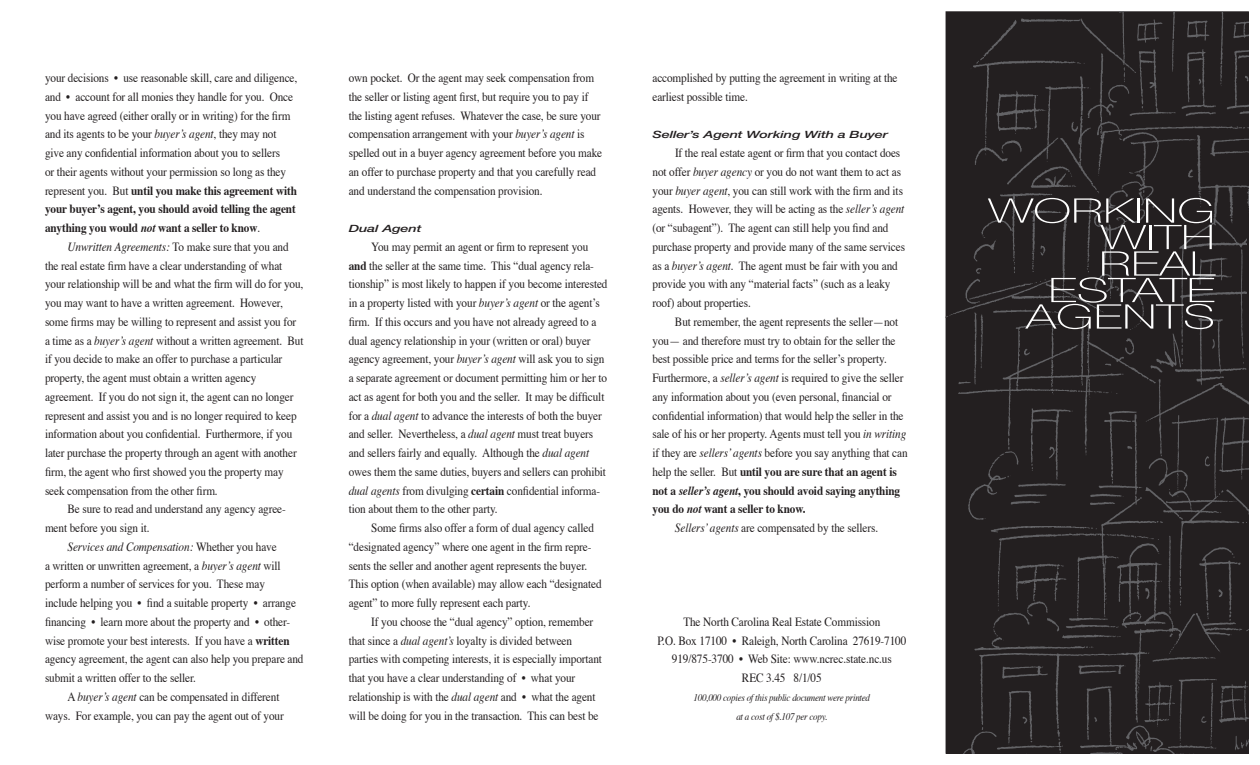
<style>
.page{position:relative;width:1260px;height:765px;background:#fff}
.page>*{position:absolute;margin:0;border:0;box-sizing:border-box;transform-origin:0 0}
.t1{font:100 33.88px/26.5px "Helvetica Neue";color:#fff;text-align:right;scale:1.5 1}
.t2{font:12.5px/18.8px "Times";letter-spacing:-.01em;color:#231f20;scale:.9 1}
.t3{font:700 12.5px "Times";letter-spacing:-.01em;color:#231f20;scale:.9 1}
.t4{font:italic 12.5px "Times";letter-spacing:-.01em;color:#231f20;scale:.9 1}
.t5{font:italic 10px/18.8px "Times";letter-spacing:-.025em;color:#231f20;text-align:center;scale:.9 1}
.t6{font:italic 500 10px "Helvetica Neue";letter-spacing:-.01em;color:#231f20;scale:1.45 1}
.s1{font-style:italic}
.s2{font-weight:700}
.s3{font-weight:700;font-style:italic}
.s4{font-style:normal}
.s5{font-weight:400}
</style>
<div class="page">
<div style="left:946px;top:12px;width:302px;height:741px;background:#231f20"></div>
<img style="left:1172px;top:227px;width:75px;height:156px">
<img style="left:945px;top:647px;width:171px;height:107px">
<img style="left:1102px;top:519px;width:147px;height:94px">
<img style="left:1144px;top:12px;width:105px;height:105px">
<img style="left:968px;top:341px;width:223px;height:178px">
<img style="left:973px;top:164px;width:147px;height:110px">
<img style="left:1116px;top:613px;width:133px;height:141px">
<img style="left:1145px;top:383px;width:104px;height:137px">
<img style="left:972px;top:526px;width:208px;height:122px">
<img style="left:954px;top:11px;width:190px;height:153px">
<img style="left:1094px;top:126px;width:154px;height:101px">
<img style="left:946px;top:274px;width:197px;height:125px">
<p class="t2" style="left:45px;top:69px;width:282px">your decisions • use reasonable skill, care and diligence, and • account for all monies they handle for you. Once you have agreed (either orally or in writing) for the firm and its agents to be your <span class="s1">buyerʼs agent</span>, they may not give any confidential information about you to sellers<br>or their agents without your permission so long as they represent you. But <span class="s2">until you make this agreement with your buyerʼs agent, you should avoid telling the agent anything you would</span> <span class="s3">not</span> <span class="s2">want a seller to know</span>.</p>
<p class="t2" style="left:45px;top:238px;width:289px;text-indent:22px"><span class="s1">Unwritten Agreements:</span> To make sure that you and the real estate firm have a clear understanding of what your relationship will be and what the firm will do for you, you may want to have a written agreement. However, some firms may be willing to represent and assist you for a time as a <span class="s1">buyerʼs agent</span> without a written agreement. But if you decide to make an offer to purchase a particular property, the agent must obtain a written agency agreement. If you do not sign it, the agent can no longer represent and assist you and is no longer required to keep information about you confidential. Furthermore, if you later purchase the property through an agent with another firm, the agent who first showed you the property may seek compensation from the other firm.</p>
<p class="t2" style="left:45px;top:501px;width:269px;text-indent:23px">Be sure to read and understand any agency agree&shy;ment before you sign it.</p>
<p class="t4" style="left:68px;top:539px;width:234px">Services and Compensation: <span class="s4">Whether you have</span></p>
<p class="t2" style="left:45px;top:557px;width:263px">a written or unwritten agreement, a <span class="s1">buyerʼs agent</span> will</p>
<p class="t2" style="left:45px;top:576px;width:246px">perform a number of services for you. These may</p>
<p class="t2" style="left:45px;top:594px;width:280px">include helping you • find a suitable property • arrange</p>
<p class="t2" style="left:45px;top:613px;width:274px">financing • learn more about the property and • other-</p>
<p class="t2" style="left:45px;top:632px;width:273px">wise promote your best interests. If you have a <span class="s2">written</span></p>
<p class="t2" style="left:45px;top:651px;width:289px">agency agreement, the agent can also help you prepare and</p>
<p class="t2" style="left:45px;top:669px;width:169px">submit a written offer to the seller.</p>
<p class="t2" style="left:68px;top:688px;width:237px">A <span class="s1">buyerʼs agent</span> can be compensated in different</p>
<p class="t2" style="left:45px;top:707px;width:267px">ways. For example, you can pay the agent out of your</p>
<p class="t2" style="left:349px;top:69px;width:283px">own pocket. Or the agent may seek compensation from the seller or listing agent first, but require you to pay if the listing agent refuses. Whatever the case, be sure your compensation arrangement with your <span class="s1">buyerʼs agent</span> is spelled out in a buyer agency agreement before you make an offer to purchase property and that you carefully read and understand the compensation provision.</p>
<p class="t6" style="left:349px;top:223px;width:52px">Dual Agent</p>
<p class="t2" style="left:349px;top:238px;width:289px;text-indent:23px">You may permit an agent or firm to represent you <span class="s2">and</span> the seller at the same time. This “dual agency rela&shy;tionship” is most likely to happen if you become interested in a property listed with your <span class="s1">buyerʼs agent</span> or the agentʼs firm. If this occurs and you have not already agreed to a dual agency relationship in your (written or oral) buyer agency agreement, your <span class="s1">buyerʼs agent</span> will ask you to sign a separate agreement or document permitting him or her to act as agent for both you and the seller. It may be difficult for a <span class="s1">dual agent</span> to advance the interests of both the buyer and seller. Nevertheless, a <span class="s1">dual agent</span> must treat buyers and sellers fairly and equally. Although the <span class="s1">dual agent </span>owes them the same duties, buyers and sellers can prohibit <span class="s1">dual agents</span> from divulging <span class="s2">certain</span> confidential informa&shy;tion about them to the other party.</p>
<p class="t2" style="left:349px;top:519px;width:283px;text-indent:23px">Some firms also offer a form of dual agency called “designated agency” where one agent in the firm repre&shy;sents the seller and another agent represents the buyer.<br>This option (when available) may allow each “designated agent” to more fully represent each party.</p>
<p class="t2" style="left:349px;top:613px;width:283px;text-indent:23px">If you choose the “dual agency” option, remember that since a <span class="s1">dual agentʼs</span> loyalty is divided between parties with competing interests, it is especially important that you have a clear understanding of • what your relationship is with the <span class="s1">dual agent</span> and • what the agent will be doing for you in the transaction. This can best be</p>
<p class="t2" style="left:652px;top:69px;width:274px">accomplished by putting the agreement in writing at the earliest possible time.</p>
<p class="t6" style="left:652px;top:129px;width:164px">Seller’s Agent Working With a Buyer</p>
<p class="t2" style="left:652px;top:144px;width:282px;text-indent:23px">If the real estate agent or firm that you contact does not offer <span class="s1">buyer agency</span> or you do not want them to act as your <span class="s1">buyer agent</span>, you can still work with the firm and its agents. However, they will be acting as the <span class="s1">sellerʼs agent </span>(or “subagent”). The agent can still help you find and purchase property and provide many of the same services as a <span class="s1">buyerʼs agent</span>. The agent must be fair with you and provide you with any “material facts” (such as a leaky roof) about properties.</p>
<p class="t2" style="left:675px;top:313px;width:249px">But remember, the agent represents the seller—not</p>
<p class="t2" style="left:652px;top:332px;width:272px">you— and therefore must try to obtain for the seller the</p>
<p class="t2" style="left:652px;top:351px;width:262px">best possible price and terms for the sellerʼs property.</p>
<p class="t2" style="left:652px;top:369px;width:280px">Furthermore, a <span class="s1">sellerʼs agent</span> is required to give the seller</p>
<p class="t2" style="left:652px;top:388px;width:267px">any information about you (even personal, financial or</p>
<p class="t2" style="left:652px;top:407px;width:280px">confidential information) that would help the seller in the</p>
<p class="t2" style="left:652px;top:426px;width:284px">sale of his or her property. Agents must tell you <span class="s1">in writing</span></p>
<p class="t2" style="left:652px;top:444px;width:285px">if they are <span class="s1">sellersʼ agents</span> before you say anything that can</p>
<p class="t3" style="left:652px;top:463px;width:273px"><span class="s5">help the seller. But</span> until you are sure that an agent is</p>
<p class="t3" style="left:652px;top:482px;width:277px">not a <span class="s1">sellerʼs agent</span>, you should avoid saying anything</p>
<p class="t3" style="left:652px;top:501px;width:172px">you do <span class="s1">not</span> want a seller to know.</p>
<p class="t2" style="left:675px;top:519px;width:227px"><span class="s1">Sellersʼ agents</span> are compensated by the sellers.</p>
<p class="t2" style="left:657px;top:613px;width:278px;text-align:center">The North Carolina Real Estate Commission<br>P.O. Box 17100 • Raleigh, North Carolina 27619-7100<br>919/875-3700 • Web Site: www.ncrec.state.nc.us<br>REC 3.45 8/1/05</p>
<p class="t5" style="left:694px;top:689px;width:198px">100,000 copies of this public document were printed at a cost of $.107 per copy.</p>
<h1 class="t1" style="left:988px;top:198px;width:153px">WORKING<br>WITH<br>REAL<br>ESTATE<br>AGENTS</h1>
</div>
